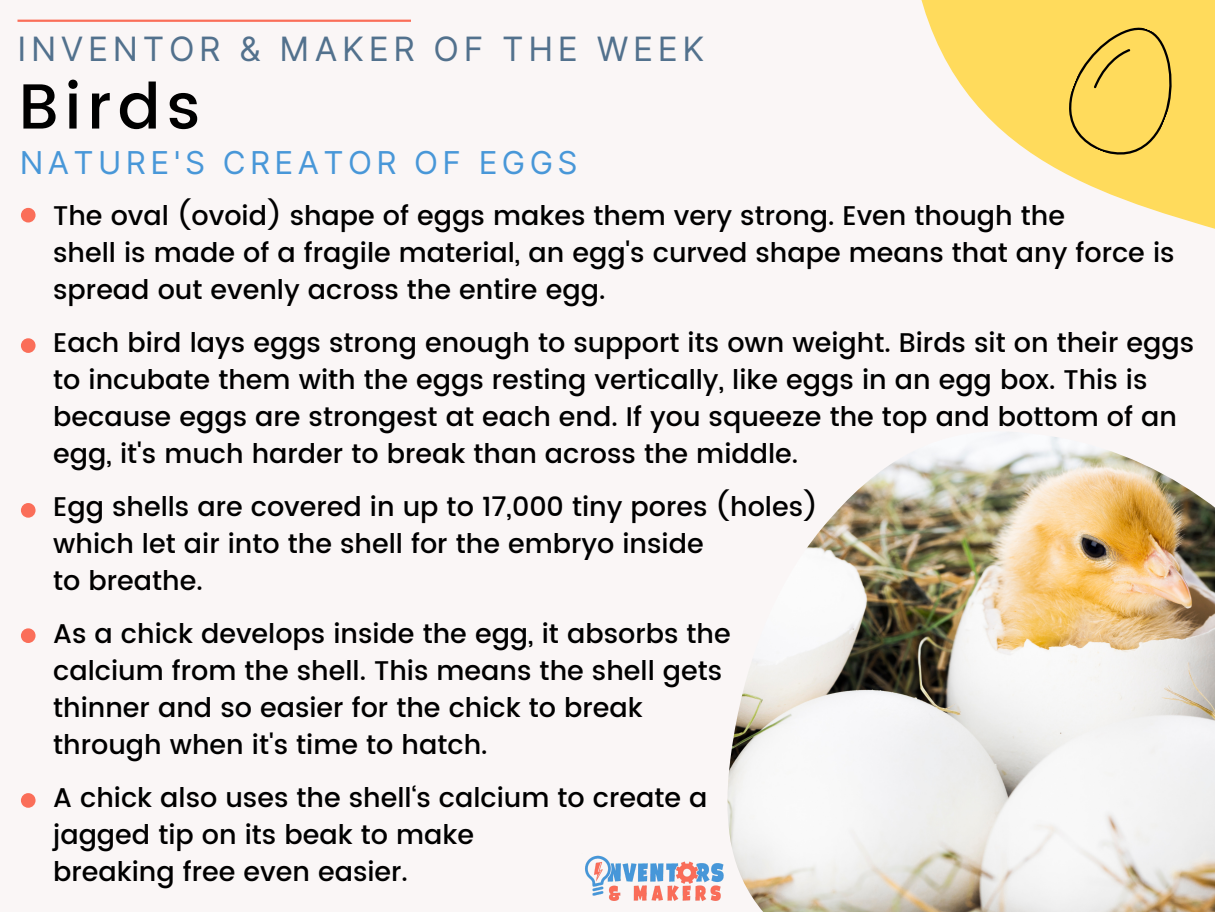
<style>
.page{position:relative;width:1215px;height:912px;background:#fff}
.page>*{position:absolute;margin:0;border:0;box-sizing:border-box;transform-origin:0 0}
.t1{font:500 63.45px "Poppins";letter-spacing:.095em;color:#000}
.t2{font:33.45px "Inter";letter-spacing:.14em;color:#52718d}
.t3{font:31.5px "Inter";letter-spacing:.14em;color:#4897d8}
.t4{font:500 27px/37px "Poppins";color:#000}
</style>
<div class="page">
<div style="left:0;top:0;width:1215px;height:911px;background:#faf6f6"></div>
<img style="left:727px;top:474px;width:488px;height:437px">
<img style="left:878px;top:0;width:337px;height:820px">
<svg style="left:17px;top:20px;width:394px;height:2px"></svg>
<img style="left:585px;top:852px;width:143px;height:51px">
<div style="left:1055px;top:11px;width:139px;height:158px;background:#ffdb5c"></div>
<svg style="left:21px;top:208px;width:15px;height:14px"></svg>
<svg style="left:21px;top:338px;width:15px;height:15px"></svg>
<svg style="left:21px;top:503px;width:15px;height:14px"></svg>
<svg style="left:21px;top:628px;width:15px;height:14px"></svg>
<svg style="left:21px;top:793px;width:15px;height:14px"></svg>
<p class="t2" style="left:17px;top:29px;width:688px">INVENTOR &amp; MAKER OF THE WEEK</p>
<h1 class="t1" style="left:19px;top:69px;width:183px">Birds</h1>
<p class="t3" style="left:20px;top:144px;width:559px">NATURE'S CREATOR OF EGGS</p>
<p class="t4" style="left:53px;top:197px;width:1123px">The oval (ovoid) shape of eggs makes them very strong. Even though the<br>shell is made of a fragile material, an egg's curved shape means that any force is spread out evenly across the entire egg.</p>
<p class="t4" style="left:53px;top:324px;width:1142px">Each bird lays eggs strong enough to support its own weight. Birds sit on their eggs to incubate them with the eggs resting vertically, like eggs in an egg box. This is because eggs are strongest at each end. If you squeeze the top and bottom of an egg, it's much harder to break than across the middle.</p>
<p class="t4" style="left:53px;top:488px;width:766px">Egg shells are covered in up to 17,000 tiny pores (holes) which let air into the shell for the embryo inside<br>to breathe.</p>
<p class="t4" style="left:53px;top:615px;width:679px">As a chick develops inside the egg, it absorbs the calcium from the shell. This means the shell gets thinner and so easier for the chick to break through when it's time to hatch.</p>
<p class="t4" style="left:53px;top:779px;width:656px">A chick also uses the shell‘s calcium to create a jagged tip on its beak to make<br>breaking free even easier.</p>
</div>
